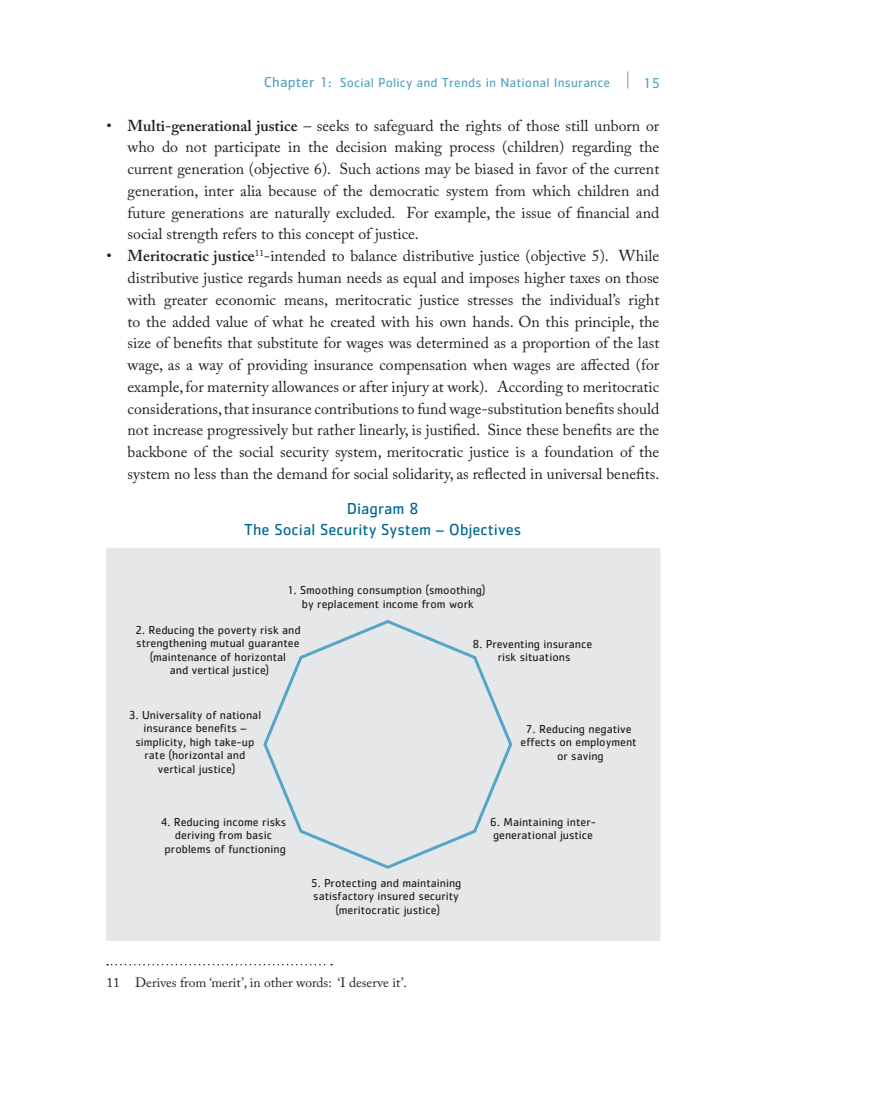
<style>
.page{position:relative;width:872px;height:1106px;background:#fff}
.page>*{position:absolute;margin:0;border:0;box-sizing:border-box;transform-origin:0 0}
.t1{font:16.5px/21px "Cachet Std";color:#006991;text-align:center}
.t2{font:15.75px/21.8px "Adobe Caslon Pro";color:#231f20;text-align:justify}
.t3{font:15px "Cachet Std";color:#56a5c4}
.t4{font:13.5px "Cachet Std";letter-spacing:.01em;color:#56a5c4}
.t5{font:13.5px "Adobe Caslon Pro";color:#231f20}
.t6{font:12px/13.5px "Cachet Std";color:#231f20;text-align:center}
.s1{font-size:15px}
.s2{font-weight:600}
</style>
<div class="page">
<svg style="left:627px;top:71px;width:1px;height:17px"></svg>
<div style="left:107px;top:548px;width:553px;height:392px;background:#e6e7e9"></div>
<div style="left:106px;top:548px;width:554px;height:393px;border:2px solid #e6e7e9"></div>
<svg style="left:263px;top:620px;width:250px;height:249px"></svg>
<svg style="left:107px;top:964px;width:225px;height:1px"></svg>
<p class="t4" style="left:264px;top:74px;width:348px"><span class="s1">Chapter 1:</span> Social Policy and Trends in National Insurance</p>
<p class="t3" style="left:642px;top:74px;width:19px">15</p>
<p class="t2" style="left:128px;top:114px;width:533px;text-indent:-21px">• <span class="s2">Multi-generational justice</span> – seeks to safeguard the rights of those still unborn or who do not participate in the decision making process (children) regarding the current generation (objective 6). Such actions may be biased in favor of the current generation, inter alia because of the democratic system from which children and future generations are naturally excluded. For example, the issue of financial and social strength refers to this concept of justice.</p>
<p class="t2" style="left:128px;top:245px;width:533px;text-indent:-21px">• <span class="s2">Meritocratic justice</span><sup>11</sup>-intended to balance distributive justice (objective 5). While distributive justice regards human needs as equal and imposes higher taxes on those with greater economic means, meritocratic justice stresses the individual’s right to the added value of what he created with his own hands. On this principle, the size of benefits that substitute for wages was determined as a proportion of the last wage, as a way of providing insurance compensation when wages are affected (for example, for maternity allowances or after injury at work). According to meritocratic considerations, that insurance contributions to fund wage-substitution benefits should not increase progressively but rather linearly, is justified. Since these benefits are the backbone of the social security system, meritocratic justice is a foundation of the system no less than the demand for social solidarity, as reflected in universal benefits.</p>
<p class="t1" style="left:244px;top:497px;width:278px">Diagram 8<br>The Social Security System – Objectives</p>
<p class="t6" style="left:287px;top:583px;width:200px">1. Smoothing consumption (smoothing) by replacement income from work</p>
<p class="t6" style="left:135px;top:623px;width:167px">2. Reducing the poverty risk and strengthening mutual guarantee (maintenance of horizontal<br>and vertical justice)</p>
<p class="t6" style="left:472px;top:637px;width:121px">8. Preventing insurance risk situations</p>
<p class="t6" style="left:129px;top:707px;width:134px">3. Universality of national insurance benefits – simplicity, high take-up rate (horizontal and vertical justice)</p>
<p class="t6" style="left:161px;top:814px;width:127px">4. Reducing income risks deriving from basic problems of functioning</p>
<p class="t6" style="left:311px;top:876px;width:152px">5. Protecting and maintaining satisfactory insured security (meritocratic justice)</p>
<p class="t5" style="left:106px;top:974px;width:302px">11 Derives from ‘merit’, in other words: ‘I deserve it’.</p>
<p class="t6" style="left:520px;top:722px;width:118px">7. Reducing negative effects on employment or saving</p>
<p class="t6" style="left:490px;top:814px;width:107px;text-align:left">6. Maintaining inter&shy;generational justice</p>
</div>
